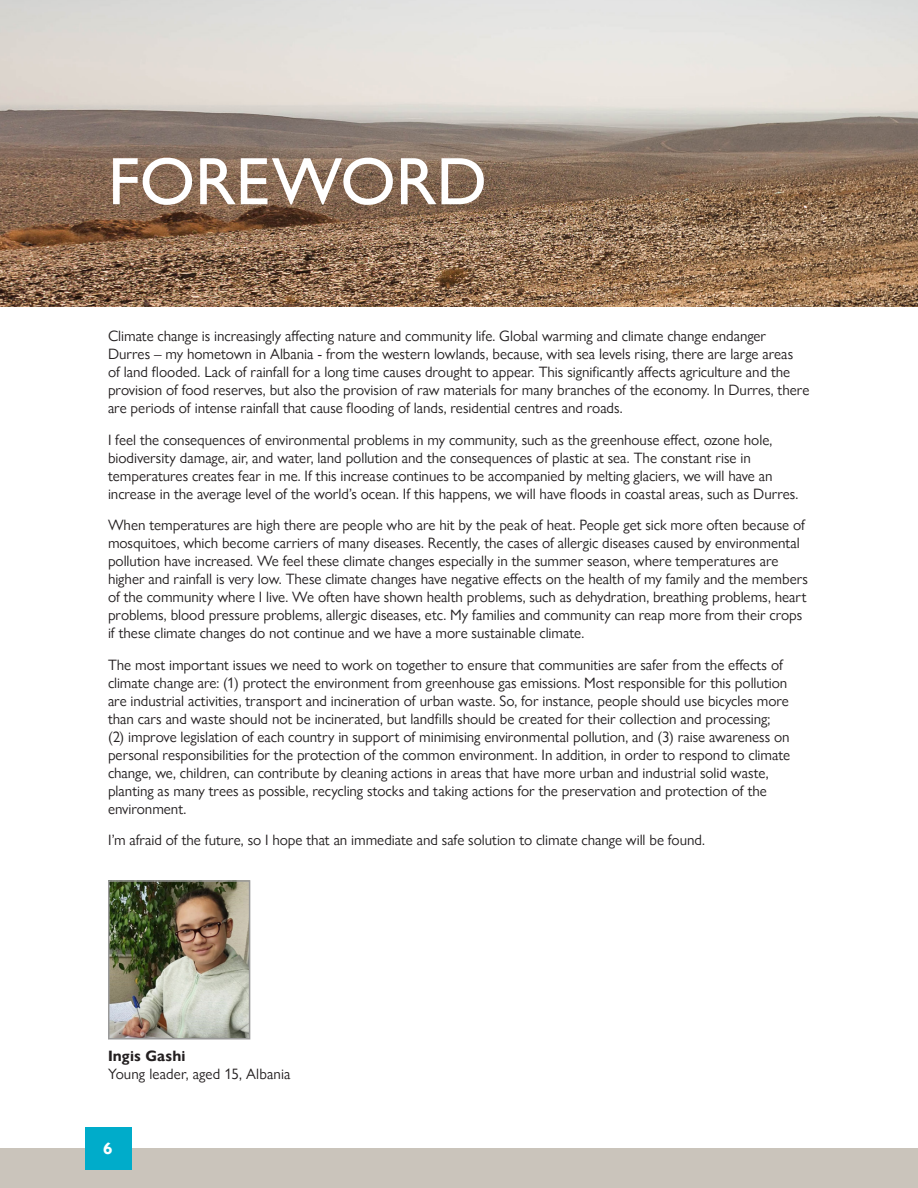
<style>
.page{position:relative;width:918px;height:1188px;background:#fff}
.page>*{position:absolute;margin:0;border:0;box-sizing:border-box;transform-origin:0 0}
.t1{font:500 67.5px "Gill Sans Nova";color:#fff}
.t2{font:700 16.5px "Gill Sans Nova";color:#fff}
.t3{font:15px/18px "Gill Sans Nova";color:#231f20}
.t4{font:700 15px "Gill Sans Nova";letter-spacing:.015em;color:#231f20}
</style>
<div class="page">
<div style="left:0;top:1148px;width:918px;height:40px;background:#cac4bb"></div>
<div style="left:85px;top:1127px;width:46px;height:43px;background:#00acca"></div>
<img style="left:0;top:0;width:918px;height:307px">
<img style="left:111px;top:883px;width:136px;height:154px">
<div style="left:108px;top:880px;width:142px;height:160px;border:2px solid #999"></div>
<p class="t1" style="left:108px;top:140px;width:380px">FOREWORD</p>
<p class="t3" style="left:108px;top:327px;width:703px">Climate change is increasingly affecting nature and community life. Global warming and climate change endanger Durres – my hometown in Albania - from the western lowlands, because, with sea levels rising, there are large areas<br>of land flooded. Lack of rainfall for a long time causes drought to appear. This significantly affects agriculture and the provision of food reserves, but also the provision of raw materials for many branches of the economy. In Durres, there are periods of intense rainfall that cause flooding of lands, residential centres and roads.</p>
<p class="t3" style="left:108px;top:431px;width:692px">I feel the consequences of environmental problems in my community, such as the greenhouse effect, ozone hole, biodiversity damage, air, and water, land pollution and the consequences of plastic at sea. The constant rise in temperatures creates fear in me. If this increase continues to be accompanied by melting glaciers, we will have an increase in the average level of the world’s ocean. If this happens, we will have floods in coastal areas, such as Durres.</p>
<p class="t3" style="left:108px;top:516px;width:701px">When temperatures are high there are people who are hit by the peak of heat. People get sick more often because of mosquitoes, which become carriers of many diseases. Recently, the cases of allergic diseases caused by environmental pollution have increased. We feel these climate changes especially in the summer season, where temperatures are higher and rainfall is very low. These climate changes have negative effects on the health of my family and the members of the community where I live. We often have shown health problems, such as dehydration, breathing problems, heart problems, blood pressure problems, allergic diseases, etc. My families and community can reap more from their crops if these climate changes do not continue and we have a more sustainable climate.</p>
<p class="t3" style="left:108px;top:656px;width:684px">The most important issues we need to work on together to ensure that communities are safer from the effects of climate change are: (1) protect the environment from greenhouse gas emissions. Most responsible for this pollution are industrial activities, transport and incineration of urban waste. So, for instance, people should use bicycles more than cars and waste should not be incinerated, but landfills should be created for their collection and processing; (2) improve legislation of each country in support of minimising environmental pollution, and (3) raise awareness on personal responsibilities for the protection of the common environment. In addition, in order to respond to climate change, we, children, can contribute by cleaning actions in areas that have more urban and industrial solid waste, planting as many trees as possible, recycling stocks and taking actions for the preservation and protection of the environment.</p>
<p class="t3" style="left:108px;top:831px;width:598px">I’m afraid of the future, so I hope that an immediate and safe solution to climate change will be found.</p>
<p class="t4" style="left:108px;top:1047px;width:79px">Ingis Gashi</p>
<p class="t3" style="left:108px;top:1065px;width:184px">Young leader, aged 15, Albania</p>
<p class="t2" style="left:103px;top:1138px;width:11px">6</p>
</div>
